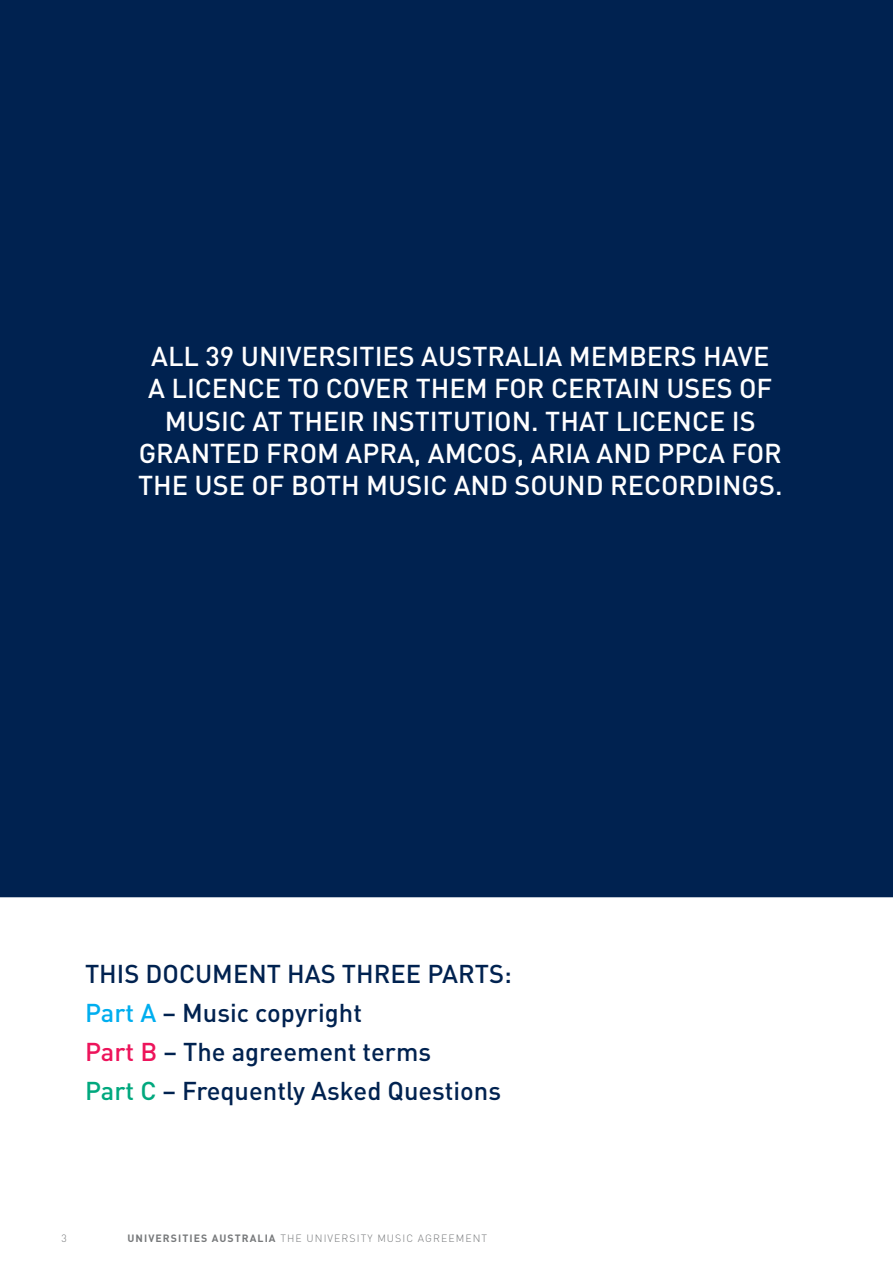
<style>
.page{position:relative;width:893px;height:1263px;background:#fff}
.page>*{position:absolute;margin:0;border:0;box-sizing:border-box;transform-origin:0 0}
.t1{font:500 27px/32.4px "DIN";color:#fff;text-align:center}
.t2{font:500 25.5px "DIN";color:#002250}
.t3{font:300 10.5px "DIN";letter-spacing:.1em;color:#77797b}
.s1{color:#00aeef}
.s2{color:#ed145b}
.s3{color:#00a87e}
.s4{font-weight:700}
</style>
<div class="page">
<div style="left:0;top:0;width:893px;height:897px;background:#002250"></div>
<p class="t1" style="left:138px;top:339px;width:646px">ALL 39 UNIVERSITIES AUSTRALIA MEMBERS HAVE<br>A LICENCE TO COVER THEM FOR CERTAIN USES OF MUSIC AT THEIR INSTITUTION. THAT LICENCE IS GRANTED FROM APRA, AMCOS, ARIA AND PPCA FOR THE USE OF BOTH MUSIC AND SOUND RECORDINGS.</p>
<p class="t2" style="left:85px;top:958px;width:428px">THIS DOCUMENT HAS THREE PARTS:</p>
<p class="t2" style="left:85px;top:997px;width:279px"><span class="s1">Part A</span> – Music copyright</p>
<p class="t2" style="left:85px;top:1036px;width:348px"><span class="s2">Part B</span> – The agreement terms</p>
<p class="t2" style="left:85px;top:1075px;width:418px"><span class="s3">Part C</span> – Frequently Asked Questions</p>
<p class="t3" style="left:62px;top:1231px;width:7px">3</p>
<p class="t3" style="left:128px;top:1231px;width:361px"><span class="s4">UNIVERSITIES AUSTRALIA</span> THE UNIVERSITY MUSIC AGREEMENT</p>
</div>
